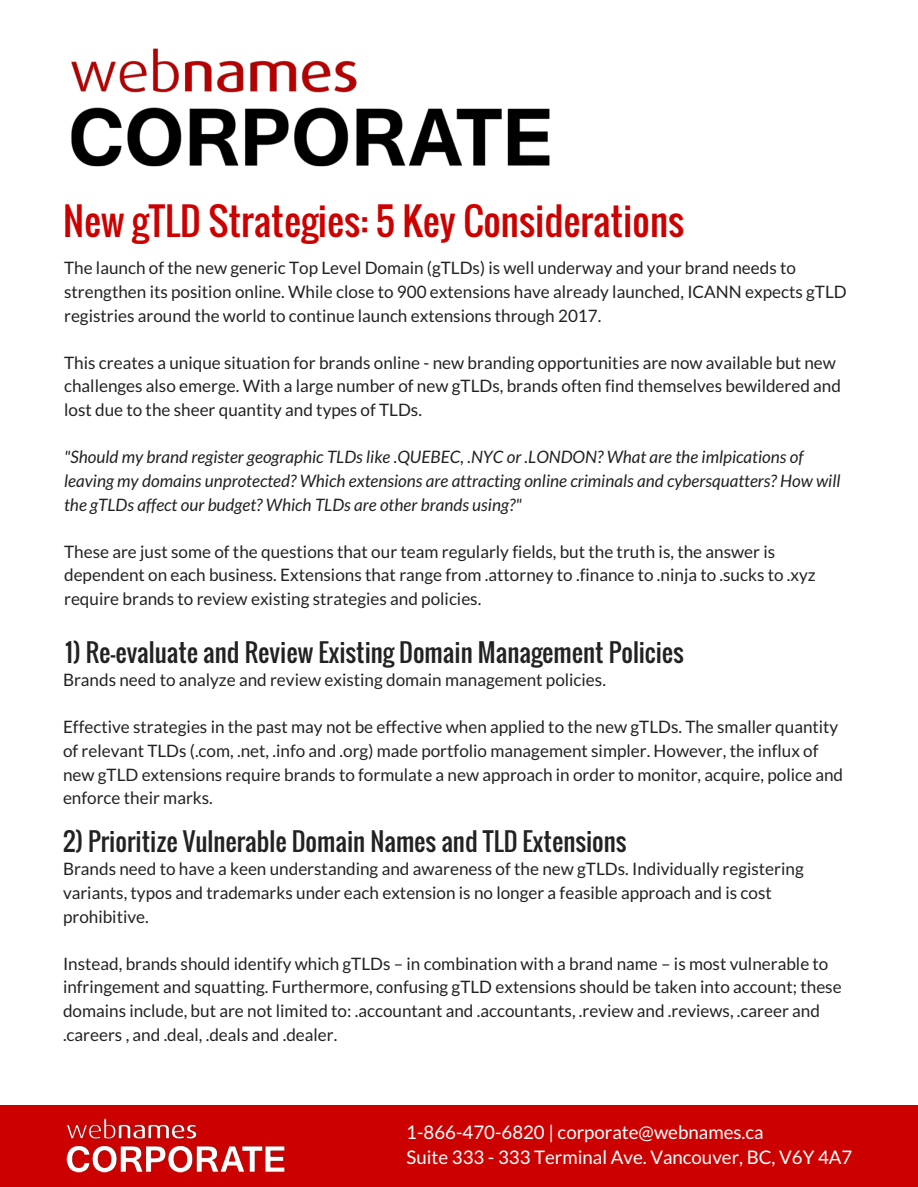
<style>
.page{position:relative;width:918px;height:1187px;background:#fff}
.page>*{position:absolute;margin:0;border:0;box-sizing:border-box;transform-origin:0 0}
.t1{font:37.35px "Oswald";color:#cd0000}
.t2{font:24.9px "Oswald";color:#222}
.t3{font:18.75px/25.8px "Lato";color:#fff}
.t4{font:17.1px/23.7px "Lato";color:#222}
.t5{font:italic 17.1px/23.7px "Lato";color:#222}
</style>
<div class="page">
<div style="left:0;top:1106px;width:918px;height:80px;background:#cd0000"></div>
<img style="left:66px;top:1118px;width:219px;height:55px">
<img style="left:71px;top:48px;width:479px;height:119px">
<h1 class="t1" style="left:63px;top:192px;width:623px">New gTLD Strategies: 5 Key Considerations</h1>
<p class="t4" style="left:64px;top:256px;width:784px">The launch of the new generic Top Level Domain (gTLDs) is well underway and your brand needs to strengthen its position online. While close to 900 extensions have already launched, ICANN expects gTLD registries around the world to continue launch extensions through 2017.</p>
<p class="t4" style="left:64px;top:350px;width:778px">This creates a unique situation for brands online - new branding opportunities are now available but new challenges also emerge. With a large number of new gTLDs, brands often find themselves bewildered and lost due to the sheer quantity and types of TLDs.</p>
<p class="t5" style="left:64px;top:445px;width:778px">"Should my brand register geographic TLDs like .QUEBEC, .NYC or .LONDON? What are the imlpications of leaving my domains unprotected? Which extensions are attracting online criminals and cybersquatters? How will the gTLDs affect our budget? Which TLDs are other brands using?"</p>
<p class="t4" style="left:64px;top:539px;width:753px">These are just some of the questions that our team regularly fields, but the truth is, the answer is dependent on each business. Extensions that range from .attorney to .finance to .ninja to .sucks to .xyz require brands to review existing strategies and policies.</p>
<h2 class="t2" style="left:65px;top:633px;width:620px">1) Re-evaluate and Review Existing Domain Management Policies</h2>
<p class="t4" style="left:63px;top:667px;width:544px">Brands need to analyze and review existing domain management policies.</p>
<p class="t4" style="left:63px;top:715px;width:782px">Effective strategies in the past may not be effective when applied to the new gTLDs. The smaller quantity of relevant TLDs (.com, .net, .info and .org) made portfolio management simpler. However, the influx of new gTLD extensions require brands to formulate a new approach in order to monitor, acquire, police and enforce their marks.</p>
<h2 class="t2" style="left:63px;top:822px;width:565px">2) Prioritize Vulnerable Domain Names and TLD Extensions</h2>
<p class="t4" style="left:63px;top:856px;width:742px">Brands need to have a keen understanding and awareness of the new gTLDs. Individually registering variants, typos and trademarks under each extension is no longer a feasible approach and is cost prohibitive.</p>
<p class="t4" style="left:63px;top:951px;width:780px">Instead, brands should identify which gTLDs – in combination with a brand name – is most vulnerable to infringement and squatting. Furthermore, confusing gTLD extensions should be taken into account; these domains include, but are not limited to: .accountant and .accountants, .review and .reviews, .career and .careers , and .deal, .deals and .dealer.</p>
<p class="t3" style="left:406px;top:1118px;width:448px">1-866-470-6820 | corporate@webnames.ca<br>Suite 333 - 333 Terminal Ave. Vancouver, BC, V6Y 4A7</p>
</div>
